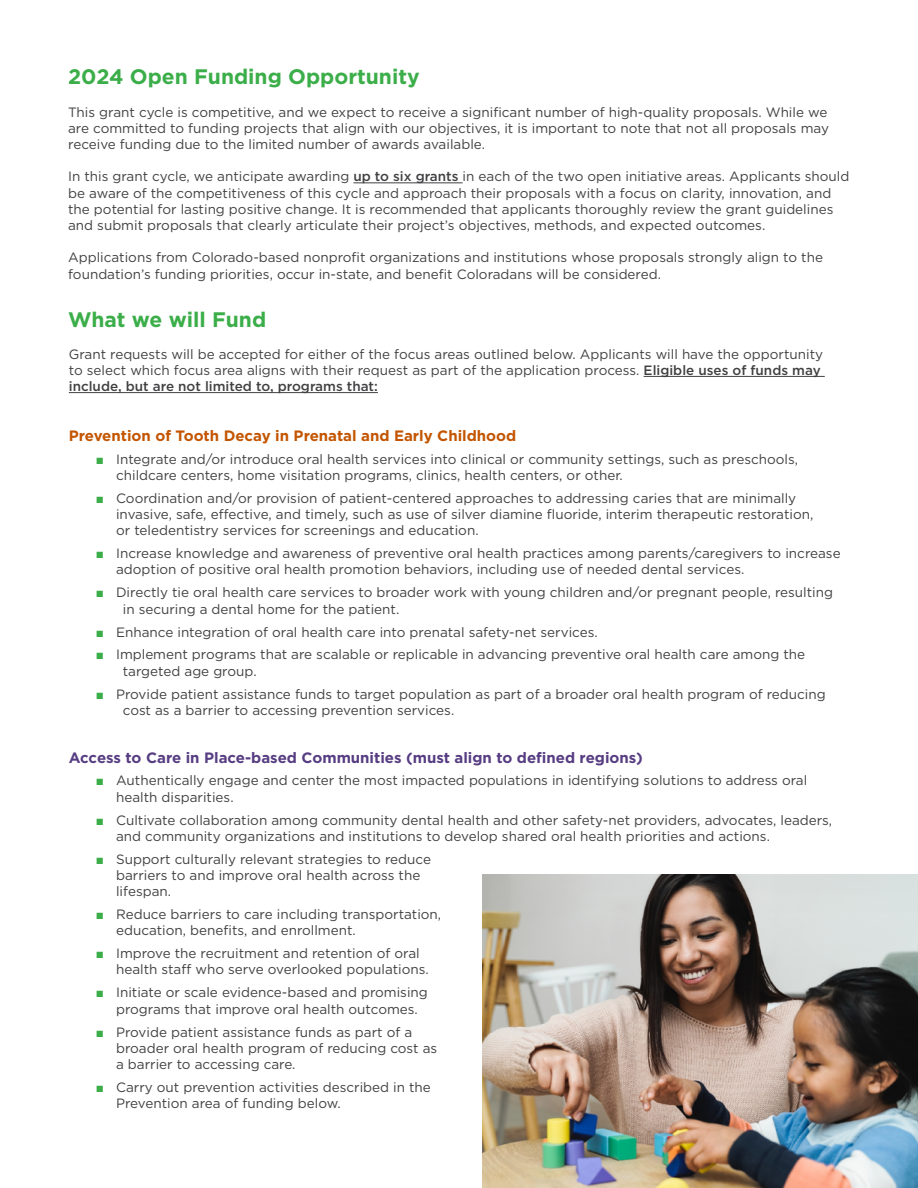
<style>
.page{position:relative;width:918px;height:1188px;background:#fff}
.page>*{position:absolute;margin:0;border:0;box-sizing:border-box;transform-origin:0 0}
.t1{font:700 21px "Gotham";color:#3bae49}
.t2{font:700 15px "Gotham";color:#573d82}
.t3{font:700 15px "Gotham";color:#c35500}
.t4{font:13.5px/16.2px "Gotham";color:#414042}
.s1{font-weight:500}
.s2{font-family:"Arial";color:#3bae49}
</style>
<div class="page">
<hr style="left:644px;top:376px;width:181px;height:1px;background:#414042">
<hr style="left:69px;top:392px;width:309px;height:1px;background:#414042">
<hr style="left:353px;top:183px;width:110px;height:1px;background:#414042">
<img style="left:483px;top:875px;width:435px;height:313px">
<h1 class="t1" style="left:68px;top:63px;width:353px">2024 Open Funding Opportunity</h1>
<p class="t4" style="left:68px;top:104px;width:762px;text-align:justify">This grant cycle is competitive, and we expect to receive a significant number of high-quality proposals. While we are committed to funding projects that align with our objectives, it is important to note that not all proposals may receive funding due to the limited number of awards available.</p>
<p class="t4" style="left:68px;top:168px;width:783px">In this grant cycle, we anticipate awarding <span class="s1">up to six grants</span> in each of the two open initiative areas. Applicants should be aware of the competitiveness of this cycle and approach their proposals with a focus on clarity, innovation, and the potential for lasting positive change. It is recommended that applicants thoroughly review the grant guidelines and submit proposals that clearly articulate their project’s objectives, methods, and expected outcomes.</p>
<p class="t4" style="left:68px;top:249px;width:756px">Applications from Colorado-based nonprofit organizations and institutions whose proposals strongly align to the foundation’s funding priorities, occur in-state, and benefit Coloradans will be considered.</p>
<h1 class="t1" style="left:68px;top:306px;width:200px">What we will Fund</h1>
<p class="t4" style="left:69px;top:346px;width:756px">Grant requests will be accepted for either of the focus areas outlined below. Applicants will have the opportunity to select which focus area aligns with their request as part of the application process. <span class="s1">Eligible uses of funds may include, but are not limited to, programs that:</span></p>
<p class="t3" style="left:69px;top:426px;width:449px">Prevention of Tooth Decay in Prenatal and Early Childhood</p>
<p class="t4" style="left:116px;top:451px;width:684px;text-indent:-20px"><span class="s2">■</span> Integrate and/or introduce oral health services into clinical or community settings, such as preschools, childcare centers, home visitation programs, clinics, health centers, or other.</p>
<p class="t4" style="left:116px;top:490px;width:699px;text-indent:-20px"><span class="s2">■</span> Coordination and/or provision of patient-centered approaches to addressing caries that are minimally invasive, safe, effective, and timely, such as use of silver diamine fluoride, interim therapeutic restoration, or teledentistry services for screenings and education.</p>
<p class="t4" style="left:116px;top:545px;width:726px;text-indent:-20px"><span class="s2">■</span> Increase knowledge and awareness of preventive oral health practices among parents/caregivers to increase adoption of positive oral health promotion behaviors, including use of needed dental services.</p>
<p class="t4" style="left:123px;top:584px;width:712px;text-indent:-27px"><span class="s2">■</span> Directly tie oral health care services to broader work with young children and/or pregnant people, resulting in securing a dental home for the patient.</p>
<p class="t4" style="left:96px;top:623px;width:503px"><span class="s2">■</span> Enhance integration of oral health care into prenatal safety-net services.</p>
<p class="t4" style="left:123px;top:646px;width:684px;text-indent:-27px"><span class="s2">■</span> Implement programs that are scalable or replicable in advancing preventive oral health care among the targeted age group.</p>
<p class="t4" style="left:123px;top:685px;width:704px;text-indent:-27px"><span class="s2">■</span> Provide patient assistance funds to target population as part of a broader oral health program of reducing cost as a barrier to accessing prevention services.</p>
<p class="t2" style="left:69px;top:747px;width:575px">Access to Care in Place-based Communities (must align to defined regions)</p>
<p class="t4" style="left:116px;top:772px;width:693px;text-indent:-20px"><span class="s2">■</span> Authentically engage and center the most impacted populations in identifying solutions to address oral health disparities.</p>
<p class="t4" style="left:116px;top:811px;width:718px;text-indent:-20px"><span class="s2">■</span> Cultivate collaboration among community dental health and other safety-net providers, advocates, leaders, and community organizations and institutions to develop shared oral health priorities and actions.</p>
<p class="t4" style="left:116px;top:851px;width:316px;text-indent:-20px"><span class="s2">■</span> Support culturally relevant strategies to reduce barriers to and improve oral health across the lifespan.</p>
<p class="t4" style="left:116px;top:906px;width:327px;text-indent:-20px"><span class="s2">■</span> Reduce barriers to care including transportation, education, benefits, and enrollment.</p>
<p class="t4" style="left:116px;top:945px;width:314px;text-indent:-20px"><span class="s2">■</span> Improve the recruitment and retention of oral health staff who serve overlooked populations.</p>
<p class="t4" style="left:116px;top:984px;width:313px;text-indent:-20px"><span class="s2">■</span> Initiate or scale evidence-based and promising programs that improve oral health outcomes.</p>
<p class="t4" style="left:116px;top:1023px;width:323px;text-indent:-20px"><span class="s2">■</span> Provide patient assistance funds as part of a broader oral health program of reducing cost as a barrier to accessing care.</p>
<p class="t4" style="left:116px;top:1079px;width:316px;text-indent:-20px"><span class="s2">■</span> Carry out prevention activities described in the<br>Prevention area of funding below.</p>
</div>
